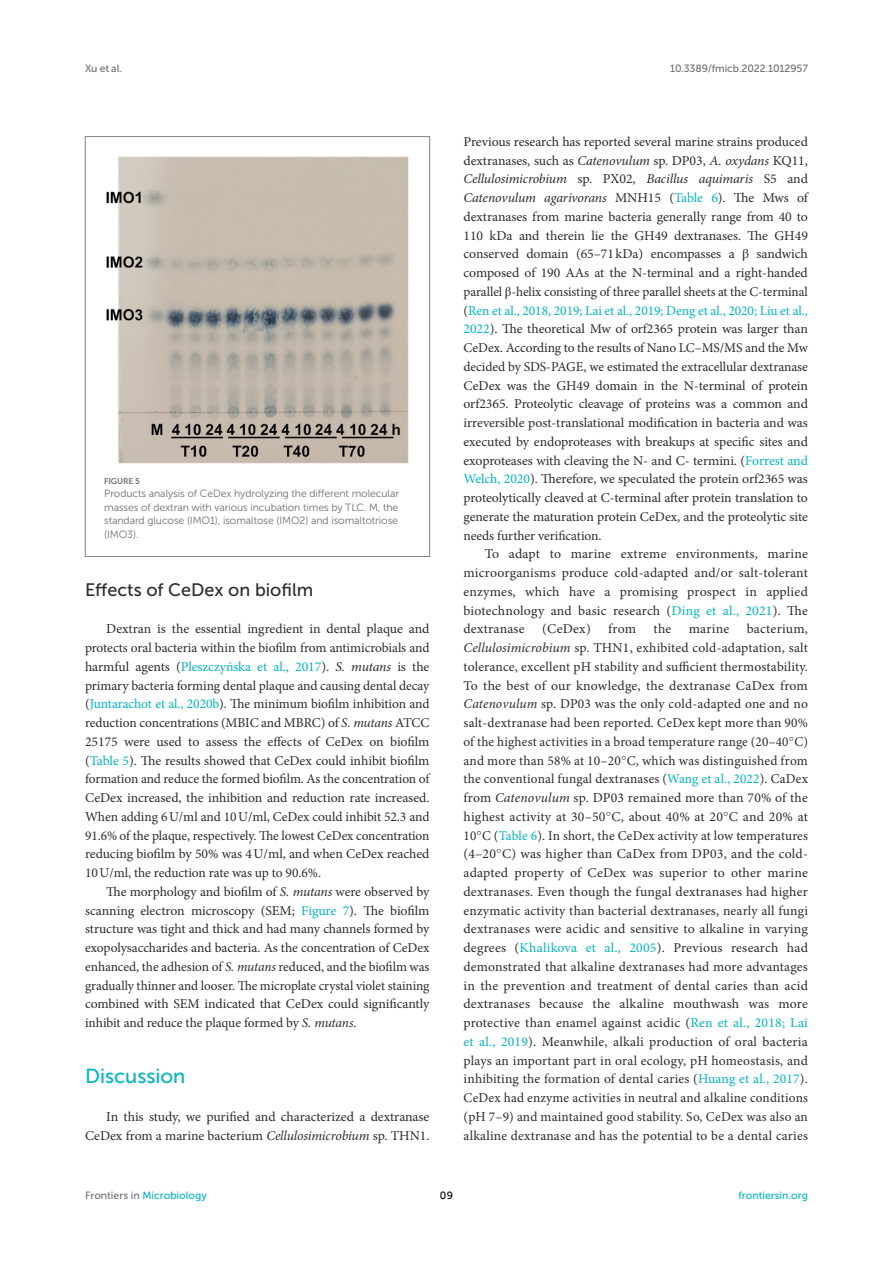
<style>
.page{position:relative;width:893px;height:1263px;background:#fff}
.page>*{position:absolute;margin:0;border:0;box-sizing:border-box;transform-origin:0 0}
.HEAD_1{font:20.25px "Museo Sans 500";color:#00b4c4}
.HEAD_2{font:18px "Museo Sans 500";color:#2b2b2a}
.TEXT{font:13.5px/18.8px "Minion Pro";letter-spacing:.01em;color:#2b2b2a;text-align:justify}
.TEXT_FLUSH{font:13.5px/18.8px "Minion Pro";letter-spacing:-.005em;color:#2b2b2a;text-align:justify}
.FIG_LEG{font:10.5px/13.5px "Museo Sans 300";letter-spacing:-.01em;color:#706f70;text-align:justify}
.t1{font:10.5px "Museo Sans 500";color:#00b4c4}
.t2{font:10.5px "Museo Sans 500";letter-spacing:-.015em;color:#706f70}
.t3{font:10.5px "Museo Sans 500";color:#000}
.FIG_HD{font:8.25px "Museo Sans 700";letter-spacing:-.01em;color:#706f70}
.s1{color:#00b4c4}
.s2{font-style:italic}
.s3{font-family:"STIX General"}
.s4{font-family:"STIX"}
.s5{color:#706f70}
</style>
<div class="page">
<img style="left:106px;top:156px;width:303px;height:308px">
<div style="left:85px;top:136px;width:345px;height:421px;border:1px solid #808285"></div>
<p class="t2" style="left:85px;top:63px;width:39px">Xu et al.</p>
<p class="t2" style="left:670px;top:63px;width:139px">10.3389/fmicb.2022.1012957</p>
<p class="FIG_HD" style="left:104px;top:476px;width:37px">FIGURE 5</p>
<p class="FIG_LEG" style="left:104px;top:487px;width:296px">Products analysis of CeDex hydrolyzing the different molecular masses of dextran with various incubation times by TLC. M, the standard glucose (IMO1), isomaltose (IMO2) and isomaltotriose (IMO3).</p>
<p class="HEAD_2" style="left:85px;top:580px;width:230px">Effects of CeDex on biofilm</p>
<p class="TEXT_FLUSH" style="left:85px;top:620px;width:346px;text-indent:21px">Dextran is the essential ingredient in dental plaque and protects oral bacteria within the biofilm from antimicrobials and harmful agents (<span class="s1">Pleszczyńska et al., 2017</span>). <span class="s2">S. mutans</span> is the primary bacteria forming dental plaque and causing dental decay (<span class="s1">Juntarachot et al., 2020b</span>). The minimum biofilm inhibition and reduction concentrations (MBIC and MBRC) of <span class="s2">S. mutans</span> ATCC 25175 were used to assess the effects of CeDex on biofilm (<span class="s1">Table 5</span>). The results showed that CeDex could inhibit biofilm formation and reduce the formed biofilm. As the concentration of CeDex increased, the inhibition and reduction rate increased.<br>When adding 6U/ml and 10U/ml, CeDex could inhibit 52.3 and 91.6% of the plaque, respectively. The lowest CeDex concentration reducing biofilm by 50% was 4U/ml, and when CeDex reached 10U/ml, the reduction rate was up to 90.6%.</p>
<p class="TEXT" style="left:85px;top:882px;width:346px;text-indent:21px">The morphology and biofilm of <span class="s2">S. mutans</span> were observed by scanning electron microscopy (SEM; <span class="s1">Figure 7</span>). The biofilm structure was tight and thick and had many channels formed by exopolysaccharides and bacteria. As the concentration of CeDex enhanced, the adhesion of <span class="s2">S. mutans</span> reduced, and the biofilm was gradually thinner and looser. The microplate crystal violet staining combined with SEM indicated that CeDex could significantly inhibit and reduce the plaque formed by <span class="s2">S. mutans</span>.</p>
<p class="HEAD_1" style="left:85px;top:1065px;width:102px">Discussion</p>
<p class="TEXT_FLUSH" style="left:85px;top:1107px;width:346px;text-align:right">In this study, we purified and characterized a dextranase<br>CeDex from a marine bacterium <span class="s2">Cellulosimicrobium</span> sp. THN1.</p>
<p class="TEXT_FLUSH" style="left:463px;top:132px;width:346px">Previous research has reported several marine strains produced dextranases, such as <span class="s2">Catenovulum</span> sp. DP03, <span class="s2">A. oxydans</span> KQ11, <span class="s2">Cellulosimicrobium</span> sp. PX02, <span class="s2">Bacillus aquimaris</span> S5 and <span class="s2">Catenovulum agarivorans</span> MNH15 (<span class="s1">Table 6</span>). The Mws of dextranases from marine bacteria generally range from 40 to 110 kDa and therein lie the GH49 dextranases. The GH49 conserved domain (65–71kDa) encompasses a <span class="s3">β</span> sandwich composed of 190 AAs at the N-terminal and a right-handed parallel <span class="s3">β</span>-helix consisting of three parallel sheets at the C-terminal (<span class="s1">Ren et al., 2018, 2019; Lai et al., 2019; Deng et al., 2020; Liu et al., 2022</span>). The theoretical Mw of orf2365 protein was larger than CeDex. According to the results of Nano LC–MS/MS and the Mw decided by SDS-PAGE, we estimated the extracellular dextranase CeDex was the GH49 domain in the N-terminal of protein orf2365. Proteolytic cleavage of proteins was a common and irreversible post-translational modification in bacteria and was executed by endoproteases with breakups at specific sites and exoproteases with cleaving the N- and C- termini. (<span class="s1">Forrest and Welch, 2020</span>). Therefore, we speculated the protein orf2365 was proteolytically cleaved at C-terminal after protein translation to generate the maturation protein CeDex, and the proteolytic site needs further verification.</p>
<p class="TEXT" style="left:463px;top:545px;width:346px;text-indent:21px">To adapt to marine extreme environments, marine microorganisms produce cold-adapted and/or salt-tolerant enzymes, which have a promising prospect in applied biotechnology and basic research (<span class="s1">Ding et al., 2021</span>). The dextranase</p>
<p class="TEXT" style="left:463px;top:620px;width:346px;text-indent:283px">bacterium, <span class="s2">Cellulosimicrobium</span> sp. THN1, exhibited cold-adaptation, salt tolerance, excellent pH stability and sufficient thermostability.<br>To the best of our knowledge, the dextranase CaDex from <span class="s2">Catenovulum</span> sp. DP03 was the only cold-adapted one and no salt-dextranase had been reported. CeDex kept more than 90% of the highest activities in a broad temperature range (20–40<span class="s4">°</span>C) and more than 58% at 10–20<span class="s4">°</span>C, which was distinguished from the conventional fungal dextranases (<span class="s1">Wang et al., 2022</span>). CaDex from <span class="s2">Catenovulum</span> sp. DP03 remained more than 70% of the highest activity at 30–50<span class="s4">°</span>C, about 40% at 20<span class="s4">°</span>C and 20% at 10<span class="s4">°</span>C (<span class="s1">Table 6</span>). In short, the CeDex activity at low temperatures (4–20<span class="s4">°</span>C) was higher than CaDex from DP03, and the cold&shy;adapted property of CeDex was superior to other marine dextranases. Even though the fungal dextranases had higher enzymatic activity than bacterial dextranases, nearly all fungi dextranases were acidic and sensitive to alkaline in varying degrees (<span class="s1">Khalikova et al., 2005</span>). Previous research had demonstrated that alkaline dextranases had more advantages in the prevention and treatment of dental caries than acid dextranases because the alkaline mouthwash was more protective than enamel against acidic (<span class="s1">Ren et al., 2018; Lai et al., 2019</span>). Meanwhile, alkali production of oral bacteria plays an important part in oral ecology, pH homeostasis, and inhibiting the formation of dental caries (<span class="s1">Huang et al., 2017</span>).<br>CeDex had enzyme activities in neutral and alkaline conditions (pH 7–9) and maintained good stability. So, CeDex was also an alkaline dextranase and has the potential to be a dental caries</p>
<p class="TEXT" style="left:542px;top:620px;width:50px">(CeDex)</p>
<p class="TEXT" style="left:608px;top:620px;width:29px">from</p>
<p class="TEXT" style="left:653px;top:620px;width:19px">the</p>
<p class="TEXT" style="left:689px;top:620px;width:42px">marine</p>
<p class="t1" style="left:85px;top:1190px;width:123px"><span class="s5">Frontiers in</span> Microbiology</p>
<p class="t3" style="left:440px;top:1190px;width:15px">09</p>
<p class="t1" style="left:738px;top:1190px;width:71px">frontiersin.org</p>
</div>
